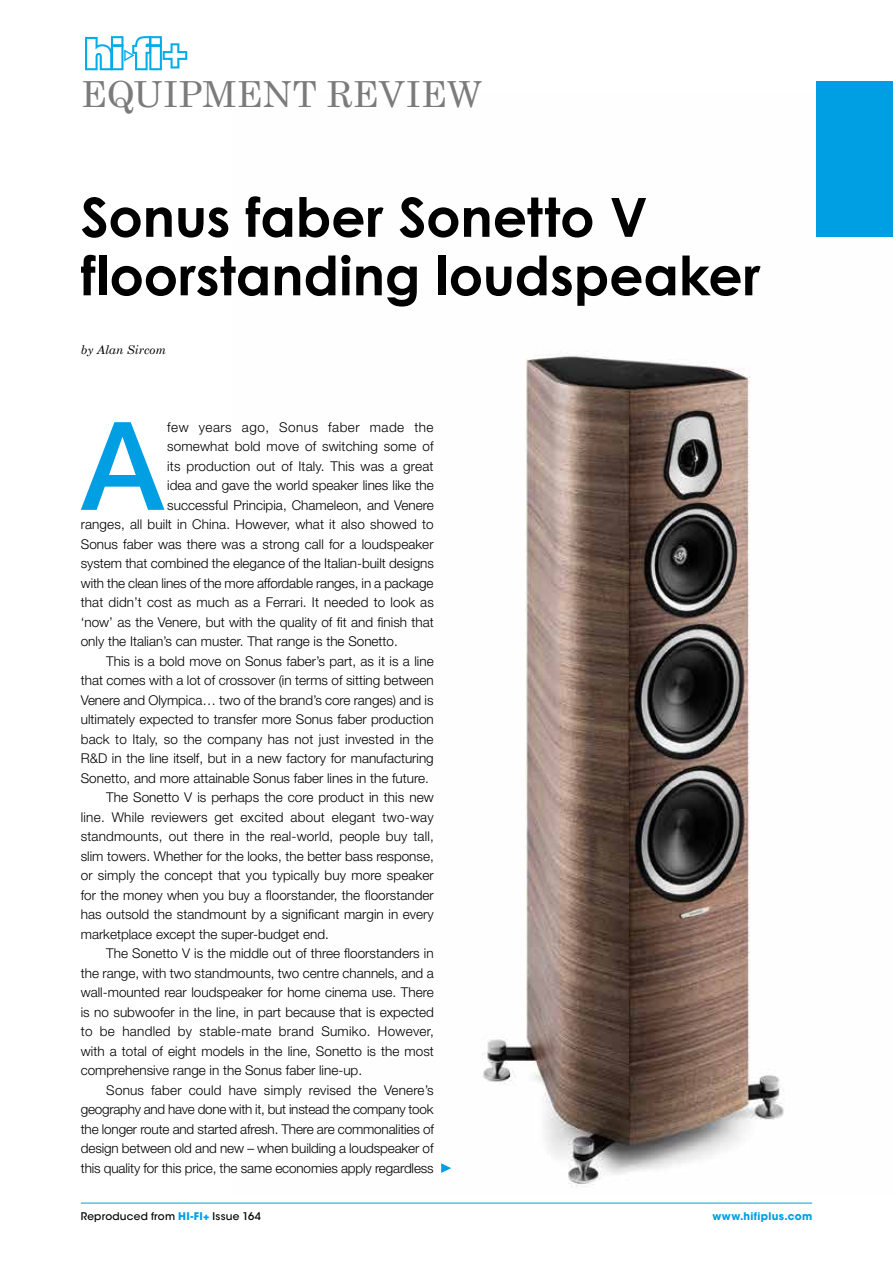
<style>
.page{position:relative;width:893px;height:1263px;background:#fff}
.page>*{position:absolute;margin:0;border:0;box-sizing:border-box;transform-origin:0 0}
.t1{font:500 122.7px "Helvetica Neue LT Std";color:#009fe3}
.t2{font:700 54px/58.5px "Century Gothic";letter-spacing:-.005em;color:#000}
.t3{font:36px "Century Schoolbook";color:#7c7b7b}
.t4{font:300 13.5px "Helvetica Neue LT Std";color:#000}
.t5{font:300 13.5px "Helvetica Neue LT Std";letter-spacing:.02em;color:#000}
.t6{font:300 13.5px "Helvetica Neue LT Std";letter-spacing:.035em;color:#000}
.t7{font:italic 12px "Century Schoolbook";color:#000}
.t8{font:500 10.5px "ITC Avant Garde Std";letter-spacing:.02em;color:#000}
.t9{font:700 10.5px "ITC Avant Garde Std";letter-spacing:.03em;color:#009fe3}
.s1{font-weight:700;color:#009fe3}
</style>
<div class="page">
<svg style="left:85px;top:36px;width:102px;height:34px"></svg>
<hr style="left:81px;top:1203px;width:731px;height:1px;background:#009fe3">
<img style="left:482px;top:353px;width:302px;height:834px">
<svg style="left:441px;top:1163px;width:10px;height:10px"></svg>
<div style="left:816px;top:81px;width:77px;height:156px;background:#009fe3"></div>
<h3 class="t3" style="left:81px;top:72px;width:403px">EQUIPMENT REVIEW</h3>
<h2 class="t2" style="left:81px;top:187px;width:681px">Sonus faber Sonetto V floorstanding loudspeaker</h2>
<p class="t7" style="left:81px;top:342px;width:87px">by Alan Sircom</p>
<h1 class="t1" style="left:82px;top:393px;width:83px">A</h1>
<p class="t6" style="left:167px;top:419px;width:268px">few years ago, Sonus faber made the</p>
<p class="t4" style="left:167px;top:438px;width:268px">somewhat bold move of switching some of</p>
<p class="t4" style="left:167px;top:458px;width:268px">its production out of Italy. This was a great</p>
<p class="t4" style="left:167px;top:477px;width:268px">idea and gave the world speaker lines like the</p>
<p class="t4" style="left:167px;top:497px;width:268px">successful Principia, Chameleon, and Venere</p>
<p class="t4" style="left:81px;top:516px;width:354px">ranges, all built in China. However, what it also showed to</p>
<p class="t4" style="left:81px;top:536px;width:354px">Sonus faber was there was a strong call for a loudspeaker</p>
<p class="t4" style="left:81px;top:555px;width:355px">system that combined the elegance of the Italian-built designs</p>
<p class="t4" style="left:81px;top:575px;width:354px">with the clean lines of the more affordable ranges, in a package</p>
<p class="t4" style="left:81px;top:594px;width:355px">that didn’t cost as much as a Ferrari. It needed to look as</p>
<p class="t4" style="left:81px;top:614px;width:354px">‘now’ as the Venere, but with the quality of fit and finish that</p>
<p class="t4" style="left:81px;top:633px;width:319px">only the Italian’s can muster. That range is the Sonetto.</p>
<p class="t4" style="left:106px;top:653px;width:329px">This is a bold move on Sonus faber’s part, as it is a line</p>
<p class="t4" style="left:81px;top:672px;width:354px">that comes with a lot of crossover (in terms of sitting between</p>
<p class="t4" style="left:81px;top:692px;width:354px">Venere and Olympica… two of the brand’s core ranges) and is</p>
<p class="t4" style="left:81px;top:711px;width:354px">ultimately expected to transfer more Sonus faber production</p>
<p class="t4" style="left:81px;top:731px;width:354px">back to Italy, so the company has not just invested in the</p>
<p class="t4" style="left:81px;top:750px;width:354px">R&amp;D in the line itself, but in a new factory for manufacturing</p>
<p class="t4" style="left:81px;top:770px;width:350px">Sonetto, and more attainable Sonus faber lines in the future.</p>
<p class="t4" style="left:106px;top:789px;width:329px">The Sonetto V is perhaps the core product in this new</p>
<p class="t5" style="left:81px;top:809px;width:354px">line. While reviewers get excited about elegant two-way</p>
<p class="t4" style="left:81px;top:828px;width:355px">standmounts, out there in the real-world, people buy tall,</p>
<p class="t4" style="left:81px;top:848px;width:354px">slim towers. Whether for the looks, the better bass response,</p>
<p class="t4" style="left:81px;top:867px;width:355px">or simply the concept that you typically buy more speaker</p>
<p class="t4" style="left:81px;top:887px;width:354px">for the money when you buy a floorstander, the floorstander</p>
<p class="t4" style="left:81px;top:906px;width:354px">has outsold the standmount by a significant margin in every</p>
<p class="t4" style="left:81px;top:926px;width:250px">marketplace except the super-budget end.</p>
<p class="t4" style="left:106px;top:945px;width:329px">The Sonetto V is the middle out of three floorstanders in</p>
<p class="t4" style="left:81px;top:965px;width:354px">the range, with two standmounts, two centre channels, and a</p>
<p class="t4" style="left:81px;top:984px;width:354px">wall-mounted rear loudspeaker for home cinema use. There</p>
<p class="t4" style="left:81px;top:1004px;width:354px">is no subwoofer in the line, in part because that is expected</p>
<p class="t5" style="left:81px;top:1023px;width:355px">to be handled by stable-mate brand Sumiko. However,</p>
<p class="t4" style="left:81px;top:1043px;width:355px">with a total of eight models in the line, Sonetto is the most</p>
<p class="t4" style="left:81px;top:1062px;width:283px">comprehensive range in the Sonus faber line-up.</p>
<p class="t4" style="left:106px;top:1082px;width:329px">Sonus faber could have simply revised the Venere’s</p>
<p class="t4" style="left:81px;top:1101px;width:354px">geography and have done with it, but instead the company took</p>
<p class="t4" style="left:81px;top:1121px;width:355px">the longer route and started afresh. There are commonalities of</p>
<p class="t4" style="left:81px;top:1140px;width:354px">design between old and new – when building a loudspeaker of</p>
<p class="t4" style="left:81px;top:1160px;width:354px">this quality for this price, the same economies apply regardless</p>
<p class="t8" style="left:81px;top:1210px;width:182px">Reproduced from <span class="s1">HI-FI+</span> Issue 164</p>
<p class="t9" style="left:712px;top:1210px;width:101px">www.hifiplus.com</p>
</div>
